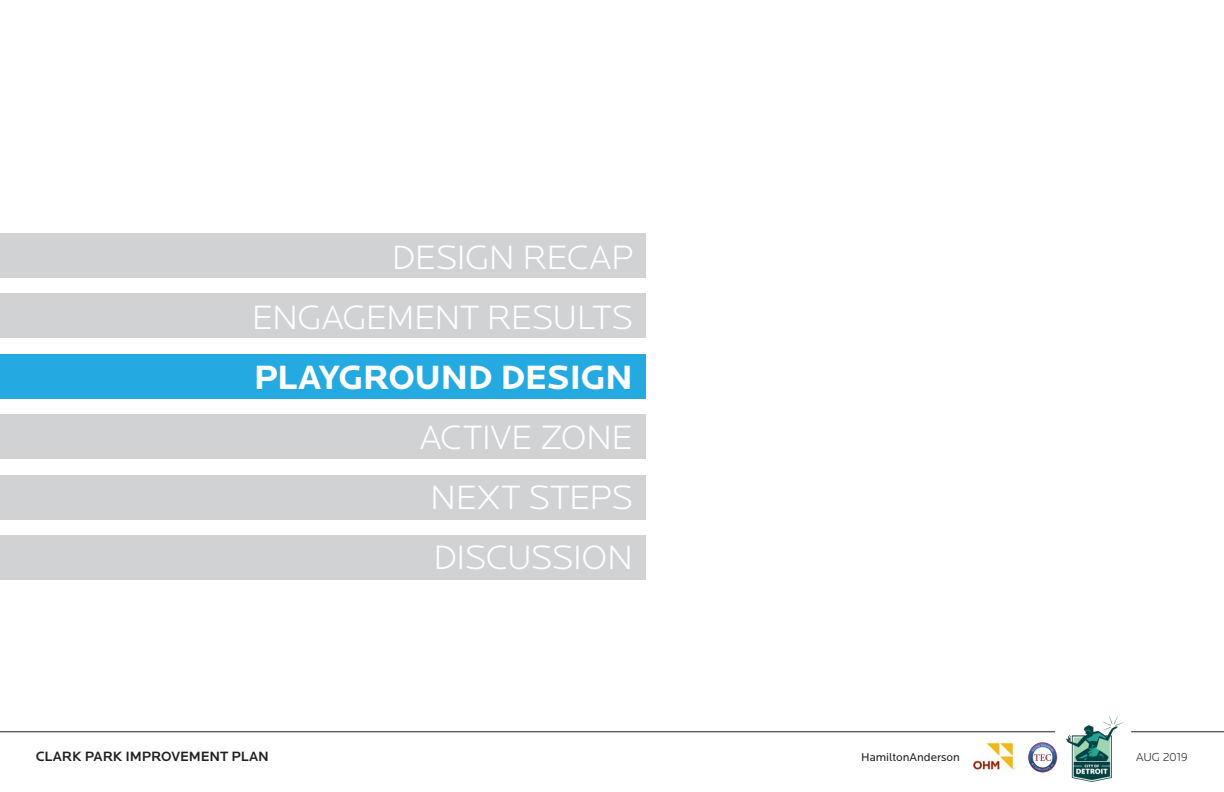
<style>
.page{position:relative;width:1224px;height:792px;background:#fff}
.page>*{position:absolute;margin:0;border:0;box-sizing:border-box;transform-origin:0 0}
.t1{font:300 35px/60px "Locator";letter-spacing:-.015em;color:#fff;text-align:right}
.t2{font:700 35px "Locator";letter-spacing:-.015em;color:#fff}
.t3{font:500 14px "Locator";letter-spacing:-.01em;color:#231f20}
.t4{font:300 12px "Locator";letter-spacing:-.02em;color:#231f20}
.t5{font:11.8px "Locator";letter-spacing:-.005em;color:#231f20}
</style>
<div class="page">
<hr style="left:0;top:731px;width:1055px;height:1px;background:#231f20">
<hr style="left:1132px;top:731px;width:92px;height:1px;background:#231f20">
<img style="left:1050px;top:716px;width:83px;height:66px">
<img style="left:972px;top:742px;width:44px;height:28px">
<img style="left:1028px;top:740px;width:32px;height:34px">
<div style="left:0;top:535px;width:646px;height:45px;background:#d1d2d4"></div>
<div style="left:0;top:233px;width:646px;height:45px;background:#d1d2d4"></div>
<div style="left:0;top:293px;width:646px;height:45px;background:#d1d2d4"></div>
<div style="left:0;top:354px;width:646px;height:45px;background:#24aae1"></div>
<div style="left:0;top:414px;width:646px;height:45px;background:#d1d2d4"></div>
<div style="left:0;top:475px;width:646px;height:45px;background:#d1d2d4"></div>
<p class="t1" style="left:252px;top:228px;width:383px">DESIGN RECAP<br>ENGAGEMENT RESULTS</p>
<p class="t2" style="left:254px;top:357px;width:381px">PLAYGROUND DESIGN</p>
<p class="t1" style="left:420px;top:408px;width:215px;text-align:justify">ACTIVE ZONE NEXT STEPS DISCUSSION</p>
<p class="t3" style="left:36px;top:748px;width:235px">CLARK PARK IMPROVEMENT PLAN</p>
<p class="t5" style="left:861px;top:751px;width:100px">HamiltonAnderson</p>
<p class="t4" style="left:1136px;top:750px;width:53px">AUG 2019</p>
</div>
